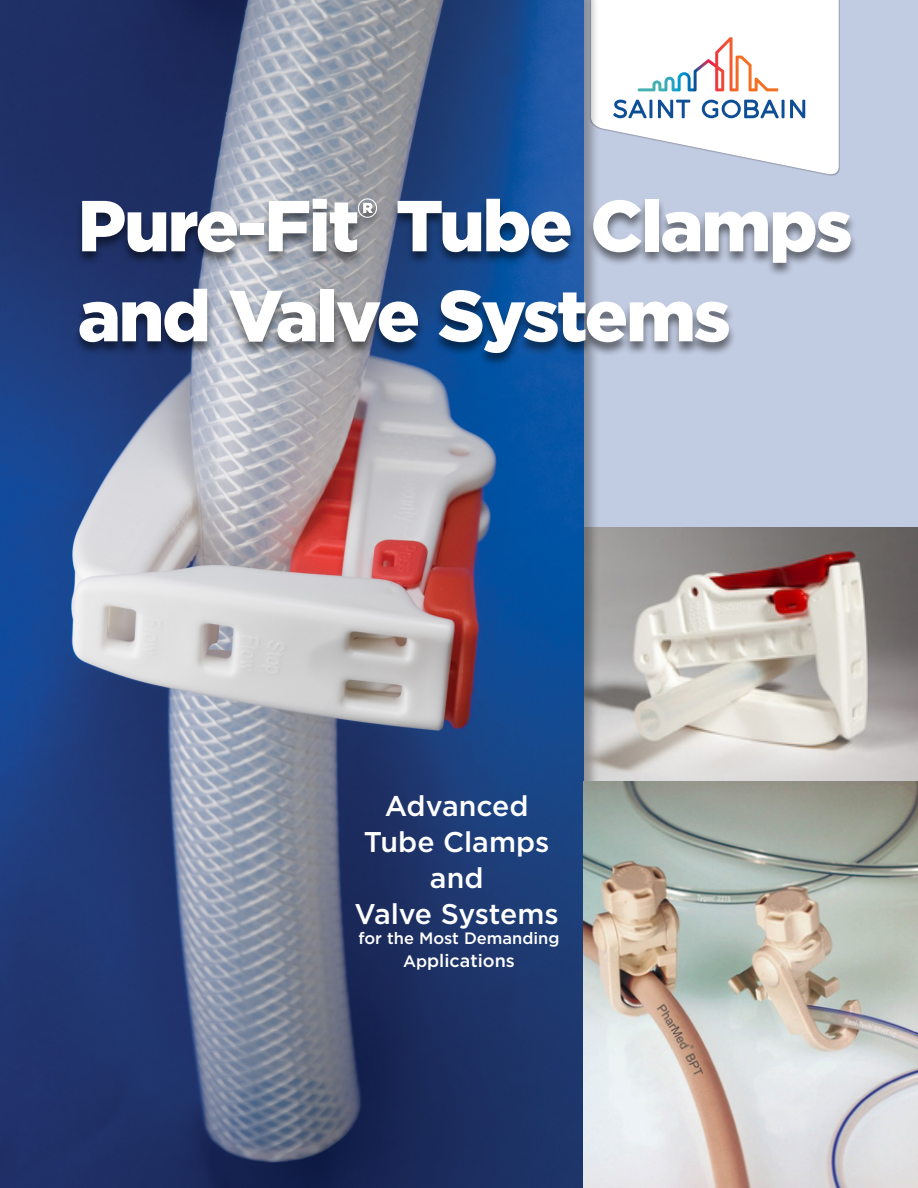
<style>
.page{position:relative;width:918px;height:1188px;background:#fff}
.page>*{position:absolute;margin:0;border:0;box-sizing:border-box;transform-origin:0 0}
.t1{font:900 72px/90px "Gotham";letter-spacing:-.03em;color:#fff}
.t2{font:500 28.5px/36px "Gotham";color:#fff;text-align:center}
.t3{font:500 18px "Gotham";color:#fff}
.t4{font:500 16.5px "Gotham";color:#fff}
.s1{font-size:16.5px}
</style>
<div class="page">
<div style="left:581px;top:0;width:337px;height:1188px;background:#c1cbe1"></div>
<svg style="left:600px;top:0;width:239px;height:176px;fill:#fff"></svg>
<svg style="left:613px;top:100px;width:34px;height:18px"></svg>
<hr style="left:649px;top:100px;width:3px;height:18px;background:#0e4e96">
<svg style="left:658px;top:100px;width:32px;height:18px"></svg>
<svg style="left:702px;top:100px;width:77px;height:18px"></svg>
<hr style="left:782px;top:100px;width:3px;height:18px;background:#0e4e96">
<svg style="left:790px;top:100px;width:15px;height:18px"></svg>
<svg style="left:638px;top:37px;width:140px;height:54px;background:#f1e6e4"></svg>
<img style="left:600px;top:527px;width:318px;height:254px">
<img style="left:0;top:0;width:583px;height:1188px">
<div style="left:72px;top:198px;width:786px;height:169px;background:#000;opacity:.5"></div>
<img style="left:583px;top:781px;width:335px;height:407px">
<p class="t1" style="left:78px;top:180px;width:776px">Pure-Fit<sup>®</sup> Tube Clamps and Valve Systems</p>
<p class="t2" style="left:355px;top:787px;width:206px">Advanced<br>Tube Clamps and<br>Valve Systems</p>
<p class="t4" style="left:358px;top:928px;width:203px">for the Most Demanding</p>
<p class="t3" style="left:403px;top:949px;width:113px"><span class="s1">Ap</span>plications</p>
</div>
